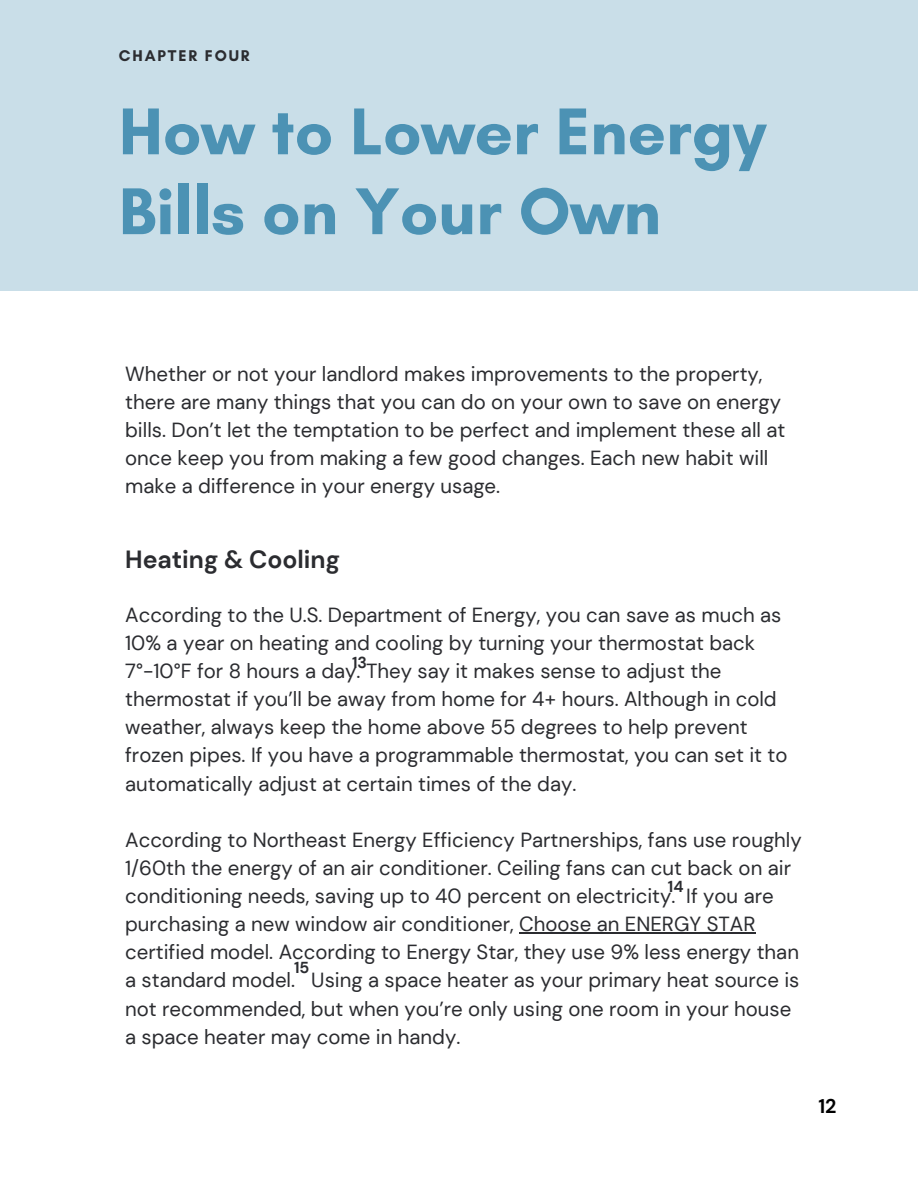
<style>
.page{position:relative;width:918px;height:1188px;background:#fff}
.page>*{position:absolute;margin:0;border:0;box-sizing:border-box;transform-origin:0 0}
.t1{font:700 67.35px/79.8px "Glacial Indifference";color:#4c92b4}
.t2{font:700 24.9px "DM Sans";color:#2b2c30}
.t3{font:20.4px/28px "DM Sans";color:#2b2c30}
.t4{font:700 19.8px "DM Sans";color:#000}
.t5{font:700 15.9px "Glacial Indifference";letter-spacing:.12em;color:#2b2c30}
.t6{font:700 15.9px "DM Sans";color:#2b2c30}
</style>
<div class="page">
<div style="left:0;top:0;width:918px;height:290px;background:#c9dee8"></div>
<hr style="left:519px;top:932px;width:237px;height:1px;background:#2b2c30">
<p class="t5" style="left:119px;top:46px;width:132px">CHAPTER FOUR</p>
<p class="t1" style="left:119px;top:91px;width:649px">How to Lower Energy<br>Bills on Your Own</p>
<p class="t3" style="left:125px;top:360px;width:662px">Whether or not your landlord makes improvements to the property, there are many things that you can do on your own to save on energy bills. Don’t let the temptation to be perfect and implement these all at once keep you from making a few good changes. Each new habit will make a difference in your energy usage.</p>
<p class="t2" style="left:125px;top:544px;width:216px">Heating &amp; Cooling</p>
<p class="t3" style="left:125px;top:601px;width:664px">According to the U.S. Department of Energy, you can save as much as 10% a year on heating and cooling by turning your thermostat back 7°-10°F for 8 hours a day. They say it makes sense to adjust the thermostat if you’ll be away from home for 4+ hours. Although in cold weather, always keep the home above 55 degrees to help prevent frozen pipes. If you have a programmable thermostat, you can set it to automatically adjust at certain times of the day.</p>
<p class="t3" style="left:125px;top:826px;width:678px">According to Northeast Energy Efficiency Partnerships, fans use roughly 1/60th the energy of an air conditioner. Ceiling fans can cut back on air conditioning needs, saving up to 40 percent on electricity. If you are purchasing a new window air conditioner, Choose an ENERGY STAR certified model. According to Energy Star, they use 9% less energy than a standard model. Using a space heater as your primary heat source is not recommended, but when you’re only using one room in your house a space heater may come in handy.</p>
<p class="t6" style="left:352px;top:652px;width:16px">13</p>
<p class="t6" style="left:668px;top:876px;width:17px">14</p>
<p class="t6" style="left:294px;top:957px;width:17px">15</p>
<p class="t4" style="left:818px;top:1093px;width:20px">12</p>
</div>
